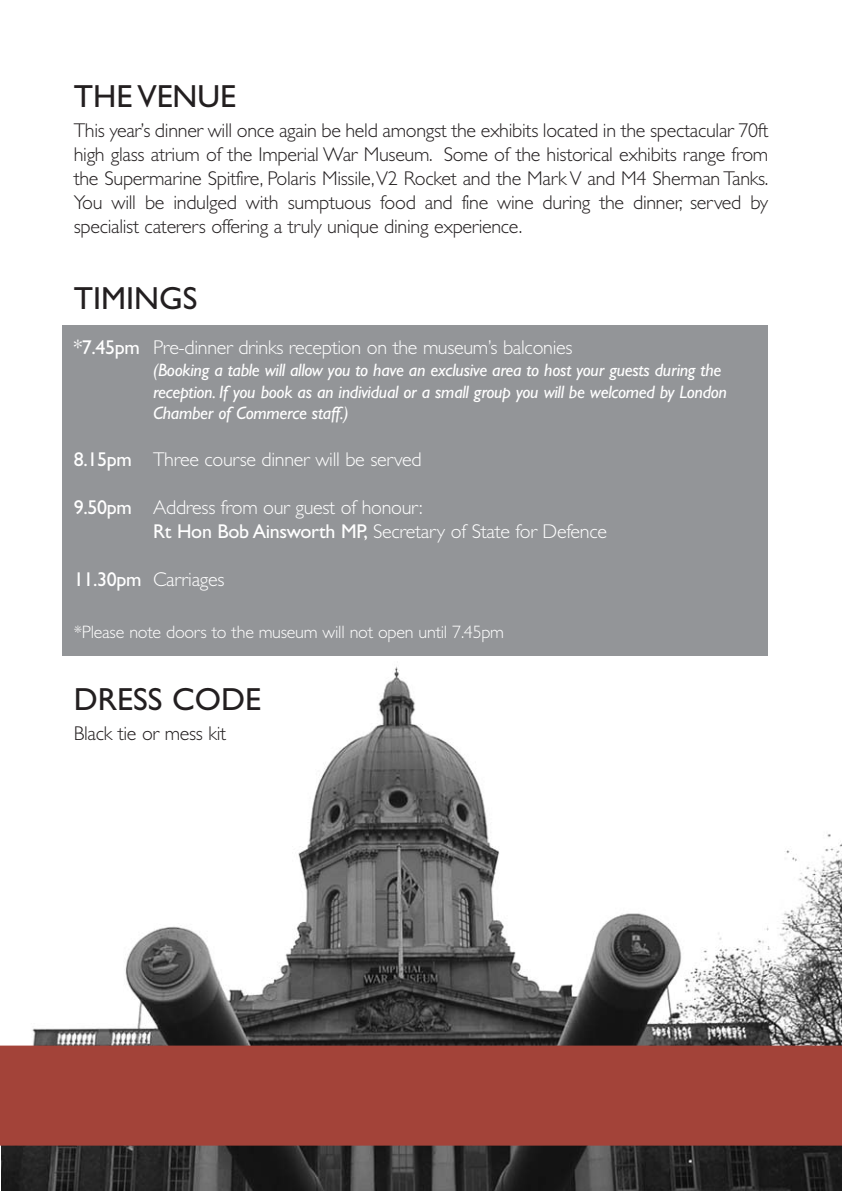
<style>
.page{position:relative;width:842px;height:1191px;background:#fff}
.page>*{position:absolute;margin:0;border:0;box-sizing:border-box;transform-origin:0 0}
.t1{font:32px "Gill Sans CE";color:#231f20}
.t2{font:300 20px/24px "Gill Sans CE";letter-spacing:-.015em;color:#231f20;text-align:justify}
.t3{font:300 20px/24px "Gill Sans CE";letter-spacing:-.015em;color:#fff}
.t4{font:italic 18px/21.6px "Gill Sans CE";letter-spacing:-.015em;color:#fff}
.t5{font:300 18px "Gill Sans CE";letter-spacing:-.015em;color:#fff}
.s1{font-weight:400}
</style>
<div class="page">
<img style="left:1px;top:655px;width:841px;height:536px">
<div style="left:62px;top:325px;width:706px;height:330px;background:#939598"></div>
<div style="left:0;top:1045px;width:842px;height:100px;background:#a34339"></div>
<p class="t1" style="left:74px;top:84px;width:164px">THE VENUE</p>
<p class="t2" style="left:74px;top:120px;width:696px">This year’s dinner will once again be held amongst the exhibits located in the spectacular 70ft high glass atrium of the Imperial War Museum. Some of the historical exhibits range from the Supermarine Spitfire, Polaris Missile,V2 Rocket and the Mark V and M4 Sherman Tanks.<br>You will be indulged with sumptuous food and fine wine during the dinner, served by specialist caterers offering a truly unique dining experience.</p>
<p class="t1" style="left:74px;top:286px;width:125px">TIMINGS</p>
<p class="t3" style="left:74px;top:337px;width:500px"><span class="s1">*7.45pm</span> Pre-dinner drinks reception on the museum’s balconies</p>
<p class="t4" style="left:153px;top:361px;width:575px">(Booking a table will allow you to have an exclusive area to host your guests during the reception. If you book as an individual or a small group you will be welcomed by London<br>Chamber of Commerce staff.)</p>
<p class="t3" style="left:74px;top:449px;width:349px"><span class="s1">8.15pm</span> Three course dinner will be served</p>
<p class="t3" style="left:153px;top:497px;width:455px;text-indent:-79px"><span class="s1">9.50pm</span> Address from our guest of honour:<br><span class="s1">Rt Hon Bob Ainsworth MP,</span> Secretary of State for Defence</p>
<p class="t3" style="left:74px;top:569px;width:152px"><span class="s1">11.30pm</span> Carriages</p>
<p class="t5" style="left:74px;top:625px;width:432px">*Please note doors to the museum will not open until 7.45pm</p>
<p class="t1" style="left:74px;top:687px;width:189px">DRESS CODE</p>
<p class="t2" style="left:74px;top:723px;width:154px">Black tie or mess kit</p>
</div>
